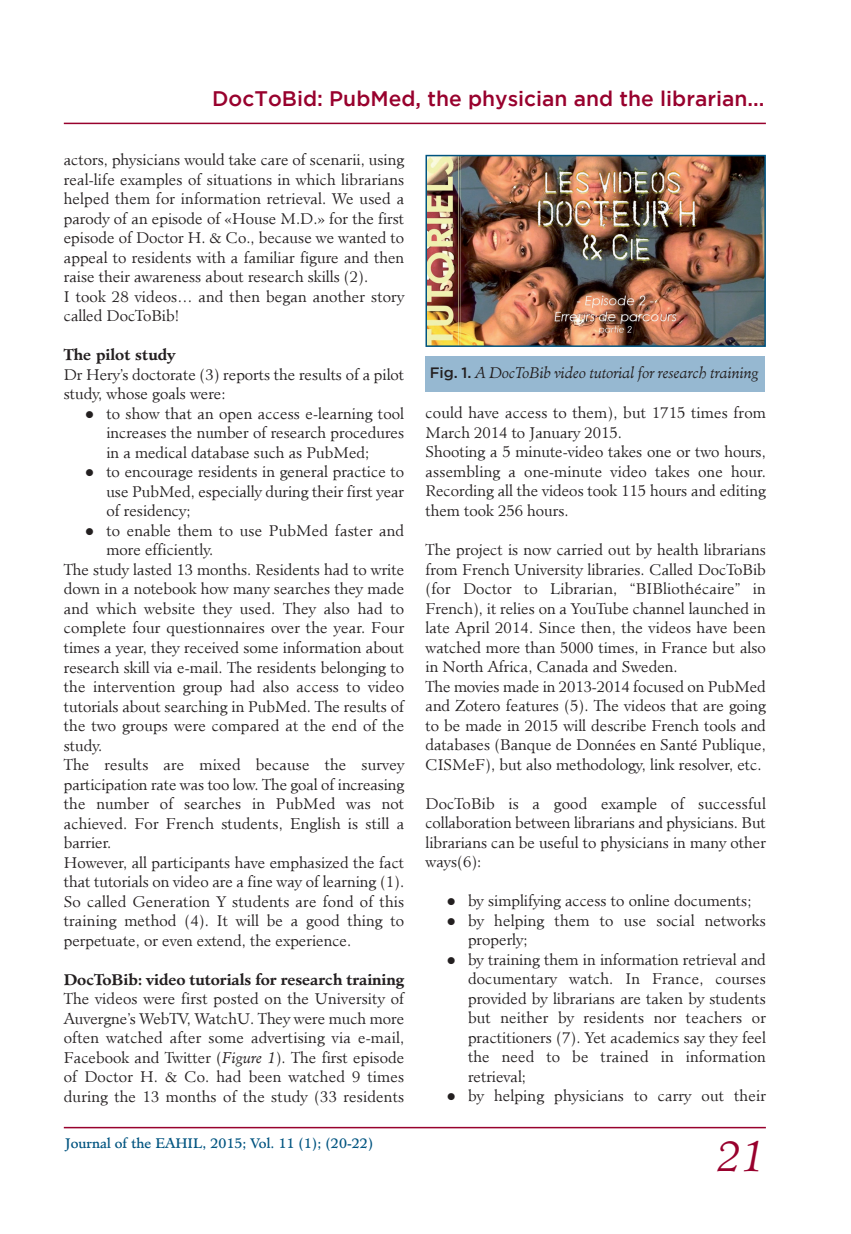
<style>
.page{position:relative;width:851px;height:1234px;background:#fff}
.page>*{position:absolute;margin:0;border:0;box-sizing:border-box;transform-origin:0 0}
.t1{font:italic 300 42px "Minister";color:#98012d}
.t2{font:500 21px "Gotham";color:#98012d}
.t3{font:300 15px/19.5px "Minister";color:#231f20}
.t4{font:700 15px "Minister";letter-spacing:-.01em;color:#231f20}
.t5{font:italic 300 15px "Minister";letter-spacing:-.005em;color:#231f20}
.t6{font:13.5px "Minister";color:#005480}
.s1{font-style:italic}
.s2{font-family:"Gotham";font-weight:500;font-style:normal}
</style>
<div class="page">
<hr style="left:64px;top:1126px;width:701px;height:2px;background:#98012d">
<hr style="left:64px;top:123px;width:701px;height:1px;background:#98012d">
<img style="left:428px;top:158px;width:334px;height:186px">
<div style="left:425px;top:155px;width:340px;height:192px;border:2px solid #005480"></div>
<div style="left:425px;top:356px;width:339px;height:35px;background:#96b8d1"></div>
<h2 class="t2" style="left:212px;top:91px;width:553px">DocToBid: PubMed, the physician and the librarian...</h2>
<p class="t3" style="left:64px;top:151px;width:342px">actors, physicians would take care of scenarii, using real-life examples of situations in which librarians helped them for information retrieval. We used a parody of an episode of «House M.D.» for the first episode of Doctor H. &amp; Co., because we wanted to appeal to residents with a familiar figure and then raise their awareness about research skills (2).<br>I took 28 videos… and then began another story called DocToBib!</p>
<p class="t4" style="left:64px;top:348px;width:113px">The pilot study</p>
<p class="t3" style="left:64px;top:365px;width:342px">Dr Hery’s doctorate (3) reports the results of a pilot study, whose goals were:</p>
<p class="t3" style="left:106px;top:404px;width:299px;text-align:justify;text-indent:-21px">● to show that an open access e-learning tool increases the number of research procedures in a medical database such as PubMed;</p>
<p class="t3" style="left:106px;top:463px;width:299px;text-align:justify;text-indent:-21px">● to encourage residents in general practice to use PubMed, especially during their first year of residency;</p>
<p class="t3" style="left:85px;top:521px;width:320px">● to enable them to use PubMed faster and</p>
<p class="t3" style="left:106px;top:541px;width:108px">more efficiently.</p>
<p class="t3" style="left:64px;top:560px;width:342px">The study lasted 13 months. Residents had to write</p>
<p class="t3" style="left:64px;top:580px;width:342px">down in a notebook how many searches they made</p>
<p class="t3" style="left:64px;top:599px;width:342px">and which website they used. They also had to</p>
<p class="t3" style="left:64px;top:619px;width:342px">complete four questionnaires over the year. Four</p>
<p class="t3" style="left:64px;top:638px;width:342px">times a year, they received some information about</p>
<p class="t3" style="left:64px;top:658px;width:342px">research skill via e-mail. The residents belonging to</p>
<p class="t3" style="left:64px;top:677px;width:342px">the intervention group had also access to video</p>
<p class="t3" style="left:64px;top:697px;width:342px">tutorials about searching in PubMed. The results of</p>
<p class="t3" style="left:64px;top:716px;width:342px">the two groups were compared at the end of the</p>
<p class="t3" style="left:64px;top:736px;width:40px">study.</p>
<p class="t3" style="left:64px;top:755px;width:342px">The results are mixed because the survey</p>
<p class="t3" style="left:64px;top:775px;width:342px">participation rate was too low. The goal of increasing</p>
<p class="t3" style="left:64px;top:794px;width:342px">the number of searches in PubMed was not</p>
<p class="t3" style="left:64px;top:814px;width:342px">achieved. For French students, English is still a</p>
<p class="t3" style="left:64px;top:833px;width:49px">barrier.</p>
<p class="t3" style="left:64px;top:853px;width:342px">However, all participants have emphasized the fact</p>
<p class="t3" style="left:64px;top:872px;width:342px">that tutorials on video are a fine way of learning (1).</p>
<p class="t3" style="left:64px;top:892px;width:342px">So called Generation Y students are fond of this</p>
<p class="t3" style="left:64px;top:911px;width:342px">training method (4). It will be a good thing to</p>
<p class="t3" style="left:64px;top:931px;width:289px">perpetuate, or even extend, the experience.</p>
<p class="t4" style="left:64px;top:972px;width:342px">DocToBib: video tutorials for research training</p>
<p class="t3" style="left:64px;top:989px;width:342px;text-align:justify">The videos were first posted on the University of Auvergne’s WebTV, WatchU. They were much more often watched after some advertising via e-mail, Facebook and Twitter (<span class="s1">Figure 1</span>). The first episode of Doctor H. &amp; Co. had been watched 9 times during the 13 months of the study (33 residents</p>
<p class="t6" style="left:65px;top:1137px;width:309px">Journal of the EAHIL, 2015; Vol. 11 (1); (20-22)</p>
<p class="t5" style="left:429px;top:366px;width:330px"><span class="s2">Fig. 1.</span> A DocToBib video tutorial for research training</p>
<p class="t3" style="left:425px;top:404px;width:342px">could have access to them), but 1715 times from March 2014 to January 2015.<br>Shooting a 5 minute-video takes one or two hours, assembling a one-minute video takes one hour.<br>Recording all the videos took 115 hours and editing them took 256 hours.</p>
<p class="t3" style="left:425px;top:541px;width:342px">The project is now carried out by health librarians from French University libraries. Called DocToBib (for Doctor to Librarian, “BIBliothécaire” in French), it relies on a YouTube channel launched in late April 2014. Since then, the videos have been watched more than 5000 times, in France but also in North Africa, Canada and Sweden.<br>The movies made in 2013-2014 focused on PubMed and Zotero features (5). The videos that are going to be made in 2015 will describe French tools and databases (Banque de Données en Santé Publique, CISMeF), but also methodology, link resolver, etc.</p>
<p class="t3" style="left:425px;top:794px;width:342px;text-align:justify">DocToBib is a good example of successful collaboration between librarians and physicians. But librarians can be useful to physicians in many other ways(6):</p>
<p class="t3" style="left:446px;top:892px;width:306px">● by simplifying access to online documents;</p>
<p class="t3" style="left:468px;top:911px;width:299px;text-indent:-21px">● by helping them to use social networks properly;</p>
<p class="t3" style="left:468px;top:950px;width:299px;text-align:justify;text-indent:-21px">● by training them in information retrieval and documentary watch. In France, courses provided by librarians are taken by students but neither by residents nor teachers or practitioners (7). Yet academics say they feel the need to be trained in information retrieval;</p>
<p class="t3" style="left:446px;top:1087px;width:320px">● by helping physicians to carry out their</p>
<h1 class="t1" style="left:717px;top:1137px;width:48px">21</h1>
</div>
